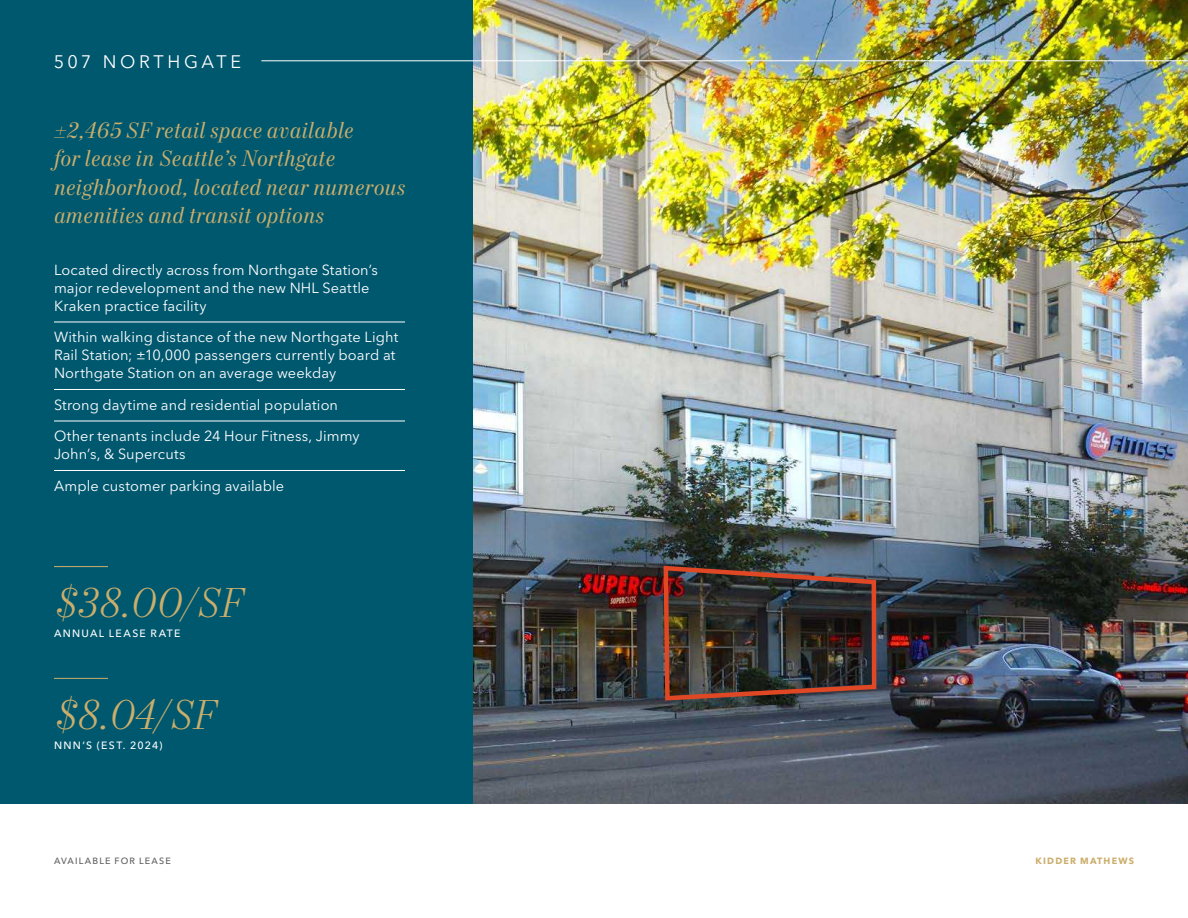
<style>
.page{position:relative;width:1188px;height:918px;background:#fff}
.page>*{position:absolute;margin:0;border:0;box-sizing:border-box;transform-origin:0 0}
.Stat_Italic_-_Gold_2{font:italic 300 42px "Mort Modern 07";letter-spacing:-.015em;color:#cbae6b}
.Callout_Text_-_Itali{font:italic 22.5px/28.5px "Mort Modern 08";letter-spacing:.01em;color:#cbae6b}
.t1{font:18px "Avenir Next LT Pro";letter-spacing:.2em;color:#fff}
.Factoids_-_White_202{font:14.55px/18px "Avenir Next LT Pro";letter-spacing:.005em;color:#fff}
.Body_Copy_-_White_20{font:14.55px "Avenir Next LT Pro";letter-spacing:.005em;color:#fff}
.Stat_Label_-_White_2{font:500 10.5px "Avenir Next LT Pro";letter-spacing:.125em;color:#fff}
.t2{font:500 9px "Avenir Next LT Pro";letter-spacing:.13em;color:#5e5d5d}
.t3{font:700 9px "Avenir Next LT Pro";letter-spacing:.13em;color:#cbae6b}
</style>
<div class="page">
<img style="left:472px;top:0;width:716px;height:803px">
<div style="left:0;top:0;width:472px;height:803px;background:#00586f"></div>
<img style="left:661px;top:563px;width:218px;height:140px">
<hr style="left:54px;top:322px;width:351px;height:1px;background:#fff">
<hr style="left:54px;top:389px;width:351px;height:1px;background:#fff">
<hr style="left:54px;top:421px;width:351px;height:1px;background:#fff">
<hr style="left:54px;top:470px;width:351px;height:1px;background:#fff">
<hr style="left:54px;top:566px;width:54px;height:1px;background:#cbae6b">
<hr style="left:54px;top:678px;width:54px;height:1px;background:#cbae6b">
<hr style="left:261px;top:61px;width:927px;height:1px;background:#fff">
<p class="t1" style="left:54px;top:51px;width:189px">507 NORTHGATE</p>
<p class="Callout_Text_-_Itali" style="left:54px;top:117px;width:353px">±2,465 SF retail space available<br>for lease in Seattle’s Northgate neighborhood, located near numerous amenities and transit options</p>
<p class="Factoids_-_White_202" style="left:54px;top:261px;width:326px">Located directly across from Northgate Station’s major redevelopment and the new NHL Seattle<br>Kraken practice facility</p>
<p class="Factoids_-_White_202" style="left:54px;top:328px;width:346px">Within walking distance of the new Northgate Light<br>Rail Station; ±10,000 passengers currently board at<br>Northgate Station on an average weekday</p>
<p class="Factoids_-_White_202" style="left:54px;top:396px;width:286px">Strong daytime and residential population</p>
<p class="Factoids_-_White_202" style="left:54px;top:427px;width:307px">Other tenants include 24 Hour Fitness, Jimmy<br>John’s, &amp; Supercuts</p>
<p class="Body_Copy_-_White_20" style="left:54px;top:477px;width:232px">Ample customer parking available</p>
<p class="Stat_Italic_-_Gold_2" style="left:54px;top:578px;width:190px">$38.00/SF</p>
<p class="Stat_Label_-_White_2" style="left:54px;top:627px;width:128px">ANNUAL LEASE RATE</p>
<p class="Stat_Italic_-_Gold_2" style="left:54px;top:689px;width:163px">$8.04/SF</p>
<p class="Stat_Label_-_White_2" style="left:54px;top:739px;width:110px">NNN’S (EST. 2024)</p>
<p class="t2" style="left:54px;top:855px;width:118px">AVAILABLE FOR LEASE</p>
<p class="t3" style="left:1036px;top:855px;width:100px">KIDDER MATHEWS</p>
</div>
